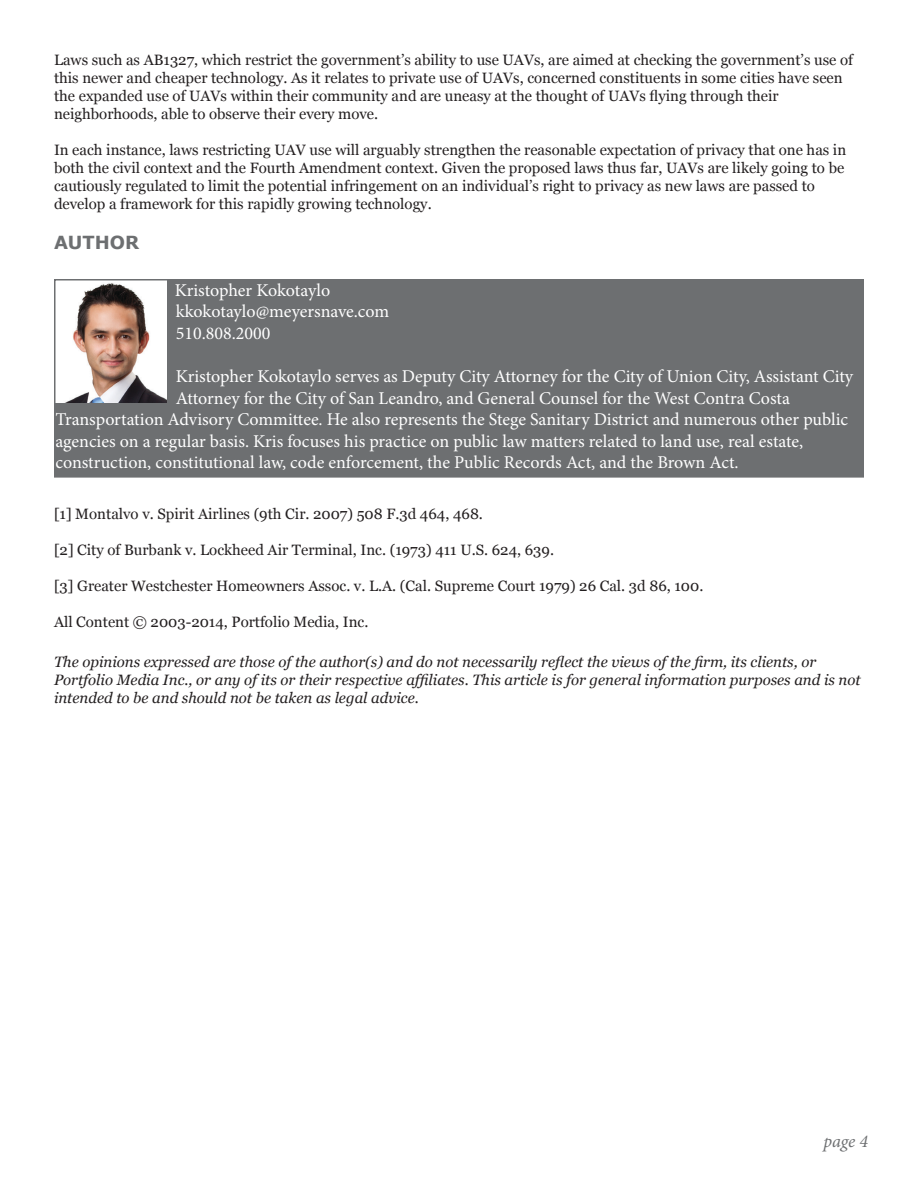
<style>
.page{position:relative;width:918px;height:1188px;background:#fff}
.page>*{position:absolute;margin:0;border:0;box-sizing:border-box;transform-origin:0 0}
.t1{font:18px "Minion Pro";letter-spacing:-.005em;color:#fff}
.t2{font:700 18px "Verdana";color:#6d6f71}
.t3{font:italic 18px "Minion Pro";color:#6d6f71}
.t4{font:15px/18px "Georgia";color:#231f20}
.t5{font:italic 15px/18px "Georgia";color:#231f20}
</style>
<div class="page">
<div style="left:55px;top:280px;width:808px;height:197px;background:#6d6f71"></div>
<img style="left:57px;top:282px;width:110px;height:121px">
<div style="left:54px;top:279px;width:810px;height:199px;border:2px solid #6d6f71"></div>
<p class="t4" style="left:54px;top:51px;width:801px">Laws such as AB1327, which restrict the government’s ability to use UAVs, are aimed at checking the government’s use of this newer and cheaper technology. As it relates to private use of UAVs, concerned constituents in some cities have seen the expanded use of UAVs within their community and are uneasy at the thought of UAVs flying through their neighborhoods, able to observe their every move.</p>
<p class="t4" style="left:54px;top:141px;width:794px">In each instance, laws restricting UAV use will arguably strengthen the reasonable expectation of privacy that one has in both the civil context and the Fourth Amendment context. Given the proposed laws thus far, UAVs are likely going to be cautiously regulated to limit the potential infringement on an individual’s right to privacy as new laws are passed to develop a framework for this rapidly growing technology.</p>
<p class="t2" style="left:54px;top:230px;width:87px">AUTHOR</p>
<p class="t1" style="left:175px;top:278px;width:157px">Kristopher Kokotaylo</p>
<p class="t1" style="left:176px;top:299px;width:215px">kkokotaylo@meyersnave.com</p>
<p class="t1" style="left:176px;top:321px;width:96px">510.808.2000</p>
<p class="t1" style="left:176px;top:364px;width:679px">Kristopher Kokotaylo serves as Deputy City Attorney for the City of Union City, Assistant City</p>
<p class="t1" style="left:176px;top:386px;width:616px">Attorney for the City of San Leandro, and General Counsel for the West Contra Costa</p>
<p class="t1" style="left:56px;top:407px;width:794px">Transportation Advisory Committee. He also represents the Stege Sanitary District and numerous other public</p>
<p class="t1" style="left:56px;top:429px;width:749px">agencies on a regular basis. Kris focuses his practice on public law matters related to land use, real estate,</p>
<p class="t1" style="left:56px;top:451px;width:685px">construction, constitutional law, code enforcement, the Public Records Act, and the Brown Act.</p>
<p class="t4" style="left:54px;top:505px;width:431px">[1] Montalvo v. Spirit Airlines (9th Cir. 2007) 508 F.3d 464, 468.</p>
<p class="t4" style="left:54px;top:541px;width:502px">[2] City of Burbank v. Lockheed Air Terminal, Inc. (1973) 411 U.S. 624, 639.</p>
<p class="t4" style="left:54px;top:577px;width:651px">[3] Greater Westchester Homeowners Assoc. v. L.A. (Cal. Supreme Court 1979) 26 Cal. 3d 86, 100.</p>
<p class="t4" style="left:54px;top:613px;width:316px">All Content © 2003-2014, Portfolio Media, Inc.</p>
<p class="t5" style="left:54px;top:652px;width:808px">The opinions expressed are those of the author(s) and do not necessarily reflect the views of the firm, its clients, or<br>Portfolio Media Inc., or any of its or their respective affiliates. This article is for general information purposes and is not intended to be and should not be taken as legal advice.</p>
<p class="t3" style="left:824px;top:1129px;width:46px">page 4</p>
</div>
